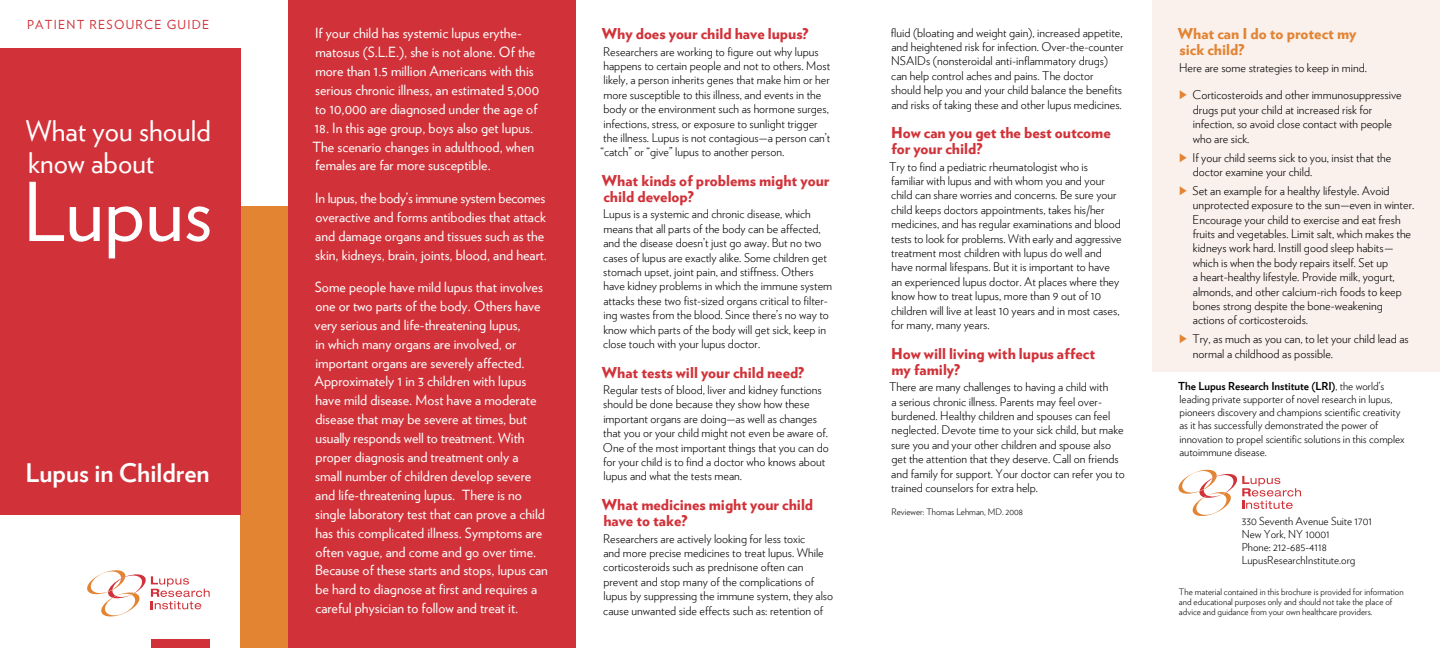
<style>
.page{position:relative;width:1440px;height:648px;background:#fff}
.page>*{position:absolute;margin:0;border:0;box-sizing:border-box;transform-origin:0 0}
.t1{font:80.8px "Verlag";color:#fff}
.t2{font:28.4px/31.5px "Verlag";color:#fff}
.t3{font:700 25.5px "Verlag";color:#fff}
.t4{font:900 15px/16px "Verlag";color:#d13239}
.t5{font:900 15px/16px "Verlag";color:#e28432}
.t6{font:14px/18.9px "Verlag";color:#fff}
.t7{font:12.4px "Verlag";letter-spacing:.1em;color:#d13239}
.t8{font:300 12px/14.4px "Verlag";color:#000}
.t9{font:300 11px/13.2px "Verlag";color:#000}
.t10{font:300 9px/10px "Verlag";color:#000}
.s1{font-weight:700}
</style>
<div class="page">
<div style="left:240px;top:207px;width:48px;height:441px;background:#e28432"></div>
<div style="left:1152px;top:0;width:288px;height:372px;background:#faf0ec"></div>
<div style="left:288px;top:0;width:288px;height:648px;background:#d13239"></div>
<svg style="left:1178px;top:469px;width:123px;height:47px"></svg>
<svg style="left:87px;top:570px;width:123px;height:47px"></svg>
<div style="left:0;top:48px;width:240px;height:467px;background:#d13239"></div>
<div style="left:151px;top:639px;width:59px;height:9px;background:#d13239"></div>
<p class="t7" style="left:27px;top:16px;width:184px">PATIENT RESOURCE GUIDE</p>
<h2 class="t2" style="left:26px;top:114px;width:187px">What you should know about</h2>
<h1 class="t1" style="left:23px;top:151px;width:191px">Lupus</h1>
<h3 class="t3" style="left:25px;top:453px;width:186px">Lupus in Children</h3>
<p class="t6" style="left:315px;top:23px;width:226px">If your child has systemic lupus erythe&shy;matosus (S.L.E.), she is not alone. Of the more than 1.5 million Americans with this serious chronic illness, an estimated 5,000 to 10,000 are diagnosed under the age of</p>
<p class="t6" style="left:312px;top:118px;width:223px;text-align:justify">18. In this age group, boys also get lupus.<br>The scenario changes in adulthood, when females are far more susceptible.</p>
<p class="t6" style="left:315px;top:188px;width:233px">In lupus, the body’s immune system becomes overactive and forms antibodies that attack and damage organs and tissues such as the skin, kidneys, brain, joints, blood, and heart.</p>
<p class="t6" style="left:315px;top:277px;width:235px">Some people have mild lupus that involves one or two parts of the body. Others have very serious and life-threatening lupus,<br>in which many organs are involved, or important organs are severely affected.<br>Approximately 1 in 3 children with lupus have mild disease. Most have a moderate disease that may be severe at times, but usually responds well to treatment. With proper diagnosis and treatment only a small number of children develop severe and life-threatening lupus. There is no single laboratory test that can prove a child has this complicated illness. Symptoms are often vague, and come and go over time.<br>Because of these starts and stops, lupus can be hard to diagnose at first and requires a careful physician to follow and treat it.</p>
<p class="t4" style="left:602px;top:25px;width:208px">Why does your child have lupus?</p>
<p class="t8" style="left:601px;top:43px;width:231px">Researchers are working to figure out why lupus happens to certain people and not to others. Most likely, a person inherits genes that make him or her more susceptible to this illness, and events in the body or the environment such as hormone surges, infections, stress, or exposure to sunlight trigger the illness. Lupus is not contagious—a person can’t “catch” or “give” lupus to another person.</p>
<p class="t4" style="left:602px;top:172px;width:229px">What kinds of problems might your child develop?</p>
<p class="t8" style="left:603px;top:206px;width:231px">Lupus is a systemic and chronic disease, which means that all parts of the body can be affected, and the disease doesn’t just go away. But no two cases of lupus are exactly alike. Some children get stomach upset, joint pain, and stiffness. Others have kidney problems in which the immune system attacks these two fist-sized organs critical to filter&shy;ing wastes from the blood. Since there’s no way to know which parts of the body will get sick, keep in close touch with your lupus doctor.</p>
<p class="t4" style="left:602px;top:363px;width:204px">What tests will your child need?</p>
<p class="t8" style="left:603px;top:382px;width:227px">Regular tests of blood, liver and kidney functions should be done because they show how these important organs are doing—as well as changes that you or your child might not even be aware of.<br>One of the most important things that you can do for your child is to find a doctor who knows about lupus and what the tests mean.</p>
<p class="t4" style="left:602px;top:496px;width:213px">What medicines might your child have to take?</p>
<p class="t8" style="left:603px;top:530px;width:232px">Researchers are actively looking for less toxic<br>and more precise medicines to treat lupus. While corticosteroids such as prednisone often can prevent and stop many of the complications of lupus by suppressing the immune system, they also cause unwanted side effects such as: retention of</p>
<p class="t8" style="left:891px;top:24px;width:234px">fluid (bloating and weight gain), increased appetite, and heightened risk for infection. Over-the-counter NSAIDs (nonsteroidal anti-inflammatory drugs) can help control aches and pains. The doctor should help you and your child balance the benefits and risks of taking these and other lupus medicines.</p>
<p class="t4" style="left:891px;top:124px;width:221px">How can you get the best outcome for your child?</p>
<p class="t8" style="left:889px;top:158px;width:234px">Try to find a pediatric rheumatologist who is familiar with lupus and with whom you and your child can share worries and concerns. Be sure your child keeps doctors appointments, takes his/her medicines, and has regular examinations and blood tests to look for problems. With early and aggressive treatment most children with lupus do well and have normal lifespans. But it is important to have<br>an experienced lupus doctor. At places where they know how to treat lupus, more than 9 out of 10 children will live at least 10 years and in most cases, for many, many years.</p>
<p class="t4" style="left:891px;top:344px;width:206px">How will living with lupus affect my family?</p>
<p class="t8" style="left:889px;top:379px;width:237px">There are many challenges to having a child with<br>a serious chronic illness. Parents may feel over&shy;burdened. Healthy children and spouses can feel neglected. Devote time to your sick child, but make sure you and your other children and spouse also get the attention that they deserve. Call on friends and family for support. Your doctor can refer you to trained counselors for extra help.</p>
<p class="t10" style="left:891px;top:507px;width:133px">Reviewer: Thomas Lehman, MD. 2008</p>
<p class="t5" style="left:1178px;top:25px;width:180px">What can I do to protect my sick child?</p>
<p class="t8" style="left:1179px;top:59px;width:189px">Here are some strategies to keep in mind.</p>
<p class="t8" style="left:1192px;top:87px;width:211px">Corticosteroids and other immunosuppressive drugs put your child at increased risk for infection, so avoid close contact with people who are sick.</p>
<p class="t8" style="left:1192px;top:149px;width:200px">If your child seems sick to you, insist that the doctor examine your child.</p>
<p class="t8" style="left:1192px;top:183px;width:223px">Set an example for a healthy lifestyle. Avoid unprotected exposure to the sun—even in winter.<br>Encourage your child to exercise and eat fresh fruits and vegetables. Limit salt, which makes the kidneys work hard. Instill good sleep habits— which is when the body repairs itself. Set up<br>a heart-healthy lifestyle. Provide milk, yogurt, almonds, and other calcium-rich foods to keep bones strong despite the bone-weakening actions of corticosteroids.</p>
<p class="t8" style="left:1192px;top:331px;width:218px">Try, as much as you can, to let your child lead as normal a childhood as possible.</p>
<p class="t9" style="left:1178px;top:379px;width:228px"><span class="s1">The Lupus Research Institute (LRI)</span>, the world’s leading private supporter of novel research in lupus, pioneers discovery and champions scientific creativity as it has successfully demonstrated the power of innovation to propel scientific solutions in this complex autoimmune disease.</p>
<p class="t9" style="left:1242px;top:513px;width:132px">330 Seventh Avenue Suite 1701<br>New York, NY 10001<br>Phone: 212-685-4118<br>LupusResearchInstitute.org</p>
<p class="t10" style="left:1179px;top:586px;width:226px">The material contained in this brochure is provided for information and educational purposes only and should not take the place of advice and guidance from your own healthcare providers.</p>
</div>
